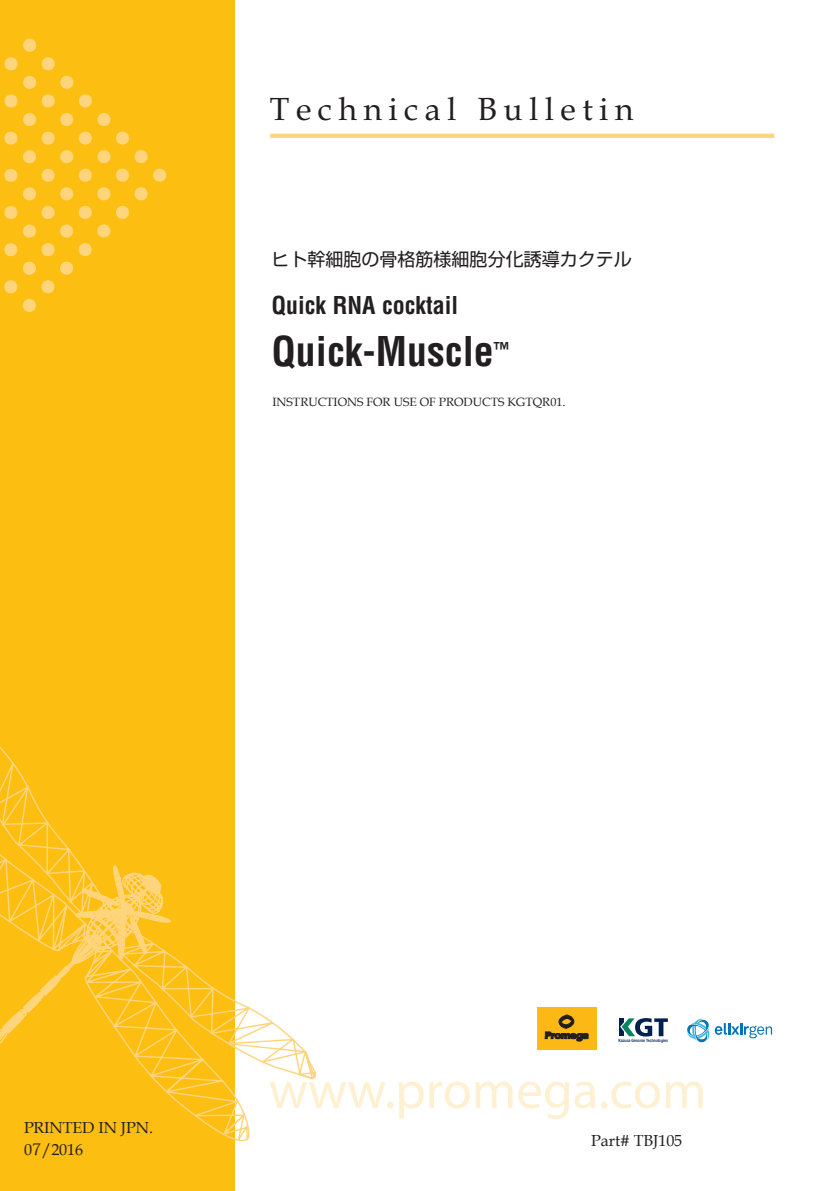
<style>
.page{position:relative;width:840px;height:1191px;background:#fff}
.page>*{position:absolute;margin:0;border:0;box-sizing:border-box;transform-origin:0 0}
.t1{font:700 condensed 40px "Helvetica";color:#231f20}
.t2{font:32px "Book Antiqua";letter-spacing:.2em;color:#231f20}
.t3{font:700 condensed 24px "Helvetica";color:#231f20}
.t4{font:18px "Shin Go";color:#231f20}
.t5{font:16px/22px "Book Antiqua";letter-spacing:-.005em;color:#231f20}
.t6{font:12px "Book Antiqua";color:#231f20}
.t7{font:500 condensed 4.4px "Helvetica Neue";color:#00214f}
.s1{font-family:"Koz Min Pro"}
</style>
<div class="page">
<div style="left:0;top:0;width:234px;height:1191px;background:#fdbe12"></div>
<svg style="left:4px;top:38px;width:163px;height:274px"></svg>
<svg style="left:0;top:746px;width:158px;height:298px"></svg>
<svg style="left:80px;top:881px;width:236px;height:268px"></svg>
<svg style="left:269px;top:1082px;width:116px;height:26px"></svg>
<div style="left:387px;top:1101px;width:6px;height:7px;background:#fef0d0;border-radius:50%"></div>
<svg style="left:399px;top:1081px;width:24px;height:37px"></svg>
<svg style="left:429px;top:1081px;width:40px;height:27px"></svg>
<svg style="left:475px;top:1081px;width:37px;height:27px"></svg>
<svg style="left:518px;top:1081px;width:50px;height:38px"></svg>
<svg style="left:574px;top:1081px;width:20px;height:27px"></svg>
<svg style="left:600px;top:1101px;width:7px;height:7px"></svg>
<svg style="left:611px;top:1081px;width:48px;height:27px"></svg>
<svg style="left:666px;top:1081px;width:36px;height:27px"></svg>
<hr style="left:270px;top:134px;width:503px;height:4px;background:#fed57c">
<div style="left:536px;top:1006px;width:60px;height:43px;background:#fcb814"></div>
<svg style="left:544px;top:1015px;width:44px;height:26px"></svg>
<div style="left:618px;top:1018px;width:5px;height:18px;background:#00214f"></div>
<svg style="left:620px;top:1018px;width:47px;height:18px"></svg>
<svg style="left:687px;top:1018px;width:84px;height:24px"></svg>
<h2 class="t2" style="left:270px;top:87px;width:365px">Technical Bulletin</h2>
<h3 class="t4" style="left:271px;top:247px;width:362px">ヒト幹細胞の骨格筋様細胞分化誘導カクテル</h3>
<h3 class="t3" style="left:271px;top:290px;width:188px">Quick RNA cocktail</h3>
<h1 class="t1" style="left:271px;top:326px;width:240px">Quick-Muscle<sup>™</sup></h1>
<p class="t6" style="left:272px;top:394px;width:294px">INSTRUCTIONS FOR USE OF PRODUCTS KGTQR01.</p>
<h3 class="t5" style="left:24px;top:1115px;width:130px">PRINTED IN JPN.<br>0<span class="s1">7</span>/2016</h3>
<p class="t7" style="left:618px;top:1037px;width:51px">Kazusa Genome Technologies</p>
<h3 class="t5" style="left:591px;top:1129px;width:92px">Part# TBJ105</h3>
</div>
